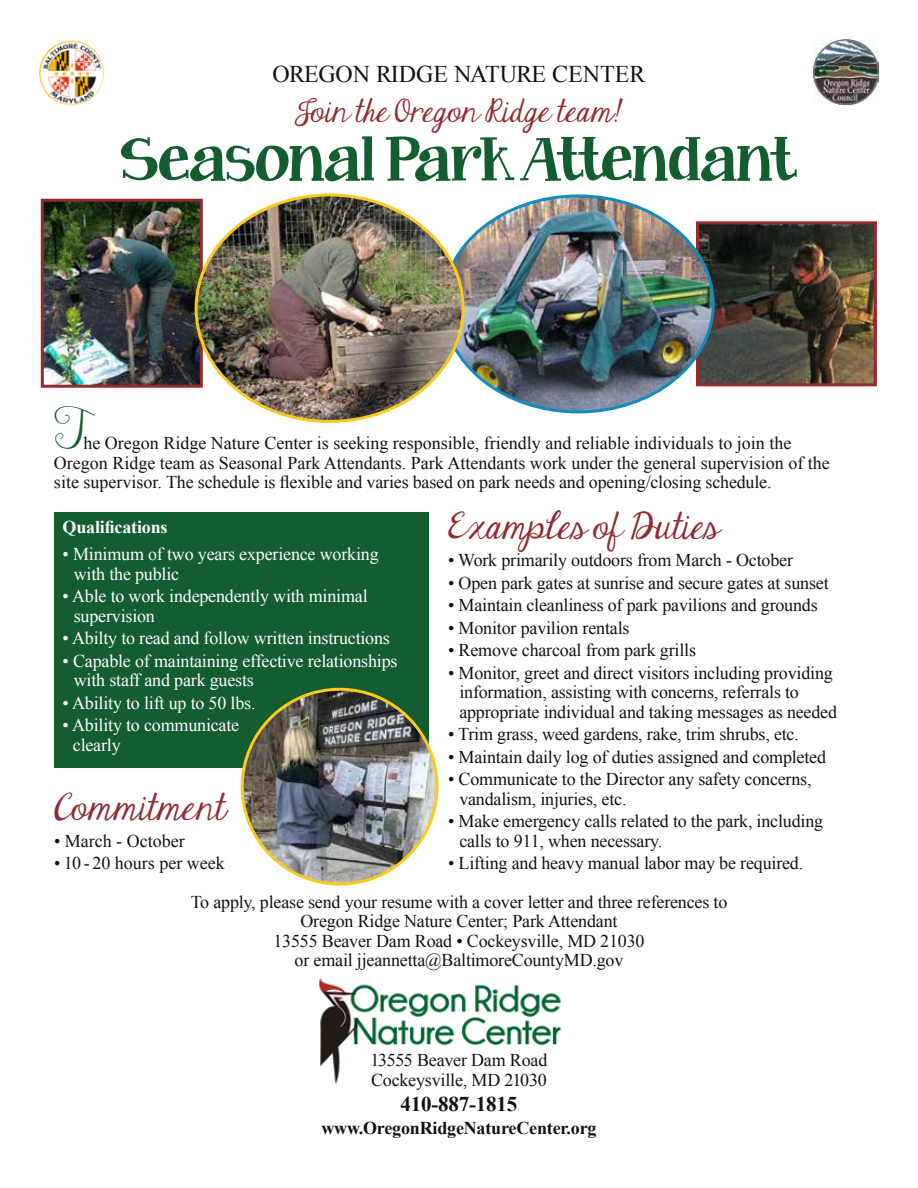
<style>
.page{position:relative;width:918px;height:1188px;background:#fff}
.page>*{position:absolute;margin:0;border:0;box-sizing:border-box;transform-origin:0 0}
.t1{font:54px "Janda Curlygirl Chunky";letter-spacing:-.01em;color:#135d31;scale:.96 1}
.t2{font:45px "Janda Stylish Script";color:#115d31}
.t3{font:31.5px "Janda Elegant Handwriting";letter-spacing:-.015em;color:#902b2f}
.t4{font:27px "Janda Elegant Handwriting";letter-spacing:-.01em;color:#902b2f}
.t5{font:24px "Times New Roman";letter-spacing:-.01em;color:#121212}
.t6{font:700 21px "Times New Roman";letter-spacing:-.01em;color:#121212}
.t7{font:18px/19.5px "Times New Roman";letter-spacing:-.01em;color:#121212}
.t8{font:18px/19.5px "Times New Roman";letter-spacing:-.01em;color:#fff}
.t9{font:700 18px "Times New Roman";letter-spacing:-.01em;color:#121212}
.t10{font:700 18px "Times New Roman";letter-spacing:-.01em;color:#fff}
</style>
<div class="page">
<img style="left:45px;top:203px;width:151px;height:181px">
<div style="left:41px;top:199px;width:162px;height:189px;border:3px solid #912b2f"></div>
<img style="left:713px;top:225px;width:160px;height:157px">
<div style="left:696px;top:221px;width:181px;height:165px;border:3px solid #912b2f"></div>
<div style="left:54px;top:512px;width:374px;height:256px;background:#135d31"></div>
<img style="left:319px;top:978px;width:243px;height:106px">
<img style="left:814px;top:39px;width:64px;height:65px">
<img style="left:39px;top:41px;width:65px;height:64px">
<img style="left:242px;top:689px;width:195px;height:195px;border-radius:97px">
<img style="left:463px;top:198px;width:250px;height:214px">
<img style="left:196px;top:196px;width:267px;height:225px">
<h3 class="t5" style="left:273px;top:58px;width:374px">OREGON RIDGE NATURE CENTER</h3>
<h3 class="t4" style="left:295px;top:92px;width:330px">Join the Oregon Ridge team!</h3>
<h1 class="t1" style="left:121px;top:130px;width:706px">Seasonal Park Attendant</h1>
<h2 class="t2" style="left:54px;top:396px;width:34px">T</h2>
<p class="t7" style="left:54px;top:433px;width:777px;text-indent:29px">he Oregon Ridge Nature Center is seeking responsible, friendly and reliable individuals to join the<br>Oregon Ridge team as Seasonal Park Attendants. Park Attendants work under the general supervision of the site supervisor. The schedule is flexible and varies based on park needs and opening/closing schedule.</p>
<h3 class="t3" style="left:448px;top:503px;width:273px">Examples of Duties</h3>
<p class="t7" style="left:448px;top:550px;width:346px">• Work primarily outdoors from March - October</p>
<p class="t7" style="left:448px;top:573px;width:382px">• Open park gates at sunrise and secure gates at sunset</p>
<p class="t7" style="left:448px;top:595px;width:371px">• Maintain cleanliness of park pavilions and grounds</p>
<p class="t7" style="left:448px;top:618px;width:183px">• Monitor pavilion rentals</p>
<p class="t7" style="left:448px;top:640px;width:249px">• Remove charcoal from park grills</p>
<p class="t7" style="left:459px;top:663px;width:379px;text-indent:-11px">• Monitor, greet and direct visitors including providing information, assisting with concerns, referrals to appropriate individual and taking messages as needed</p>
<p class="t7" style="left:448px;top:724px;width:352px">• Trim grass, weed gardens, rake, trim shrubs, etc.</p>
<p class="t7" style="left:448px;top:747px;width:379px">• Maintain daily log of duties assigned and completed</p>
<p class="t7" style="left:459px;top:769px;width:354px;text-indent:-11px">• Communicate to the Director any safety concerns, vandalism, injuries, etc.</p>
<p class="t7" style="left:459px;top:811px;width:365px;text-indent:-11px">• Make emergency calls related to the park, including calls to 911, when necessary.</p>
<p class="t7" style="left:448px;top:853px;width:357px">• Lifting and heavy manual labor may be required.</p>
<p class="t10" style="left:63px;top:515px;width:106px">Qualifications</p>
<p class="t8" style="left:74px;top:544px;width:306px;text-indent:-11px">• Minimum of two years experience working with the public</p>
<p class="t8" style="left:74px;top:586px;width:295px;text-indent:-11px">• Able to work independently with minimal supervision</p>
<p class="t8" style="left:63px;top:628px;width:329px">• Abilty to read and follow written instructions</p>
<p class="t8" style="left:74px;top:651px;width:325px;text-indent:-11px">• Capable of maintaining effective relationships with staff and park guests</p>
<p class="t8" style="left:63px;top:693px;width:194px">• Ability to lift up to 50 lbs.</p>
<p class="t8" style="left:73px;top:715px;width:168px;text-indent:-10px">• Ability to communicate clearly</p>
<h3 class="t3" style="left:54px;top:784px;width:173px">Commitment</h3>
<p class="t7" style="left:54px;top:831px;width:132px">• March - October</p>
<p class="t7" style="left:54px;top:853px;width:172px">• 10 - 20 hours per week</p>
<p class="t7" style="left:191px;top:892px;width:538px;text-align:center">To apply, please send your resume with a cover letter and three references to Oregon Ridge Nature Center; Park Attendant<br>13555 Beaver Dam Road • Cockeysville, MD 21030<br>or email jjeannetta@BaltimoreCountyMD.gov</p>
<p class="t7" style="left:371px;top:1050px;width:178px">13555 Beaver Dam Road<br>Cockeysville, MD 21030</p>
<p class="t6" style="left:401px;top:1090px;width:118px">410-887-1815</p>
<p class="t9" style="left:321px;top:1115px;width:277px">www.OregonRidgeNatureCenter.org</p>
</div>
